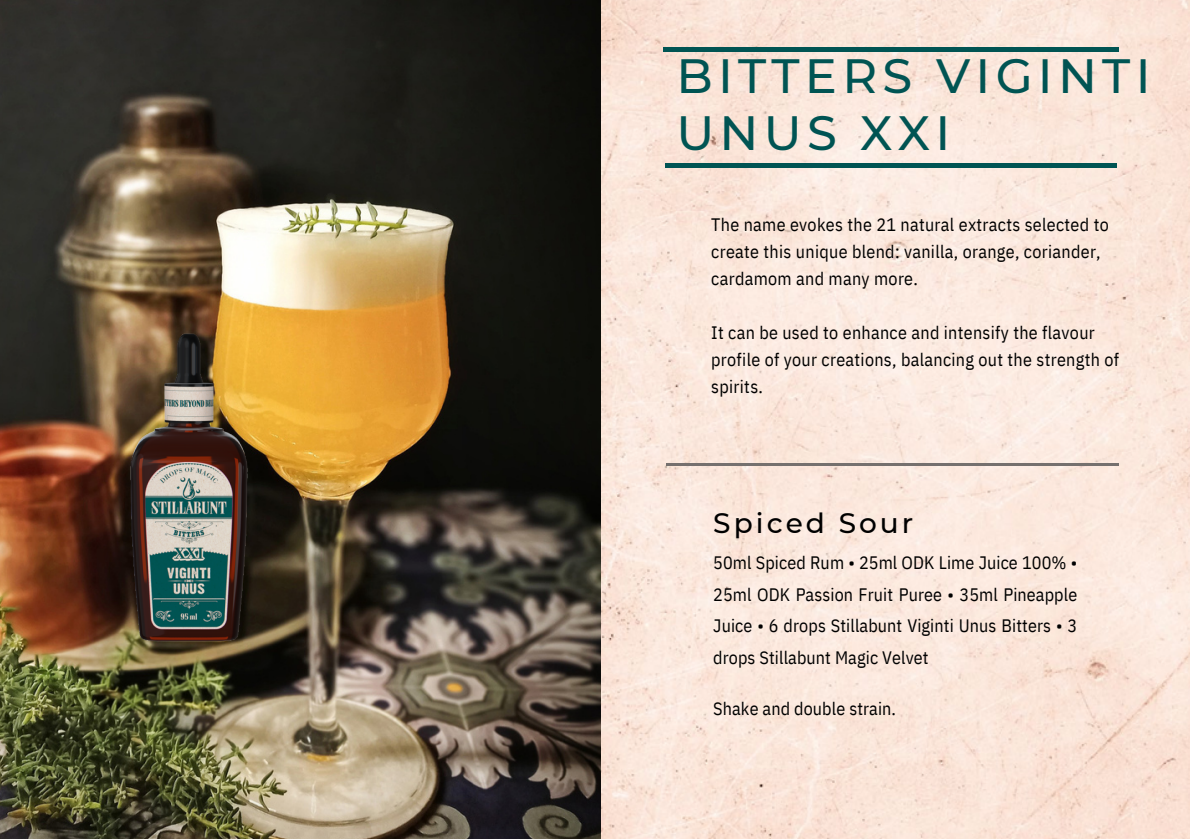
<style>
.page{position:relative;width:1190px;height:839px;background:#fff}
.page>*{position:absolute;margin:0;border:0;box-sizing:border-box;transform-origin:0 0}
.t1{font:500 48px/57px "Montserrat";letter-spacing:.11em;color:#005453}
.t2{font:500 28px "Montserrat";letter-spacing:.11em;color:#000}
.t3{font:18px/31.6px "IBM Plex Sans Cond";letter-spacing:.015em;color:#000}
</style>
<div class="page">
<img style="left:0;top:0;width:1190px;height:838px">
<hr style="left:663px;top:47px;width:456px;height:4px;background:#005453">
<hr style="left:666px;top:163px;width:451px;height:4px;background:#005453">
<img style="left:113px;top:321px;width:153px;height:383px">
<hr style="left:666px;top:463px;width:452px;height:2px;background:#75706e">
<h1 class="t1" style="left:676px;top:47px;width:476px">BITTERS VIGINTI<br>UNUS XXI</h1>
<p class="t3" style="left:711px;top:210px;width:399px;line-height:27px">The name evokes the 21 natural extracts selected to create this unique blend: vanilla, orange, coriander,</p>
<p class="t3" style="left:711px;top:262px;width:208px">cardamom and many more.</p>
<p class="t3" style="left:711px;top:318px;width:409px;line-height:27px">It can be used to enhance and intensify the flavour profile of your creations, balancing out the strength of</p>
<h2 class="t3" style="left:711px;top:370px;width:53px">spirits.</h2>
<p class="t2" style="left:713px;top:506px;width:202px">Spiced Sour</p>
<p class="t3" style="left:713px;top:547px;width:365px;text-align:justify">50ml Spiced Rum • 25ml ODK Lime Juice 100% • 25ml ODK Passion Fruit Puree • 35ml Pineapple Juice • 6 drops Stillabunt Viginti Unus Bitters • 3 drops Stillabunt Magic Velvet</p>
<p class="t3" style="left:713px;top:692px;width:184px">Shake and double strain.</p>
</div>
